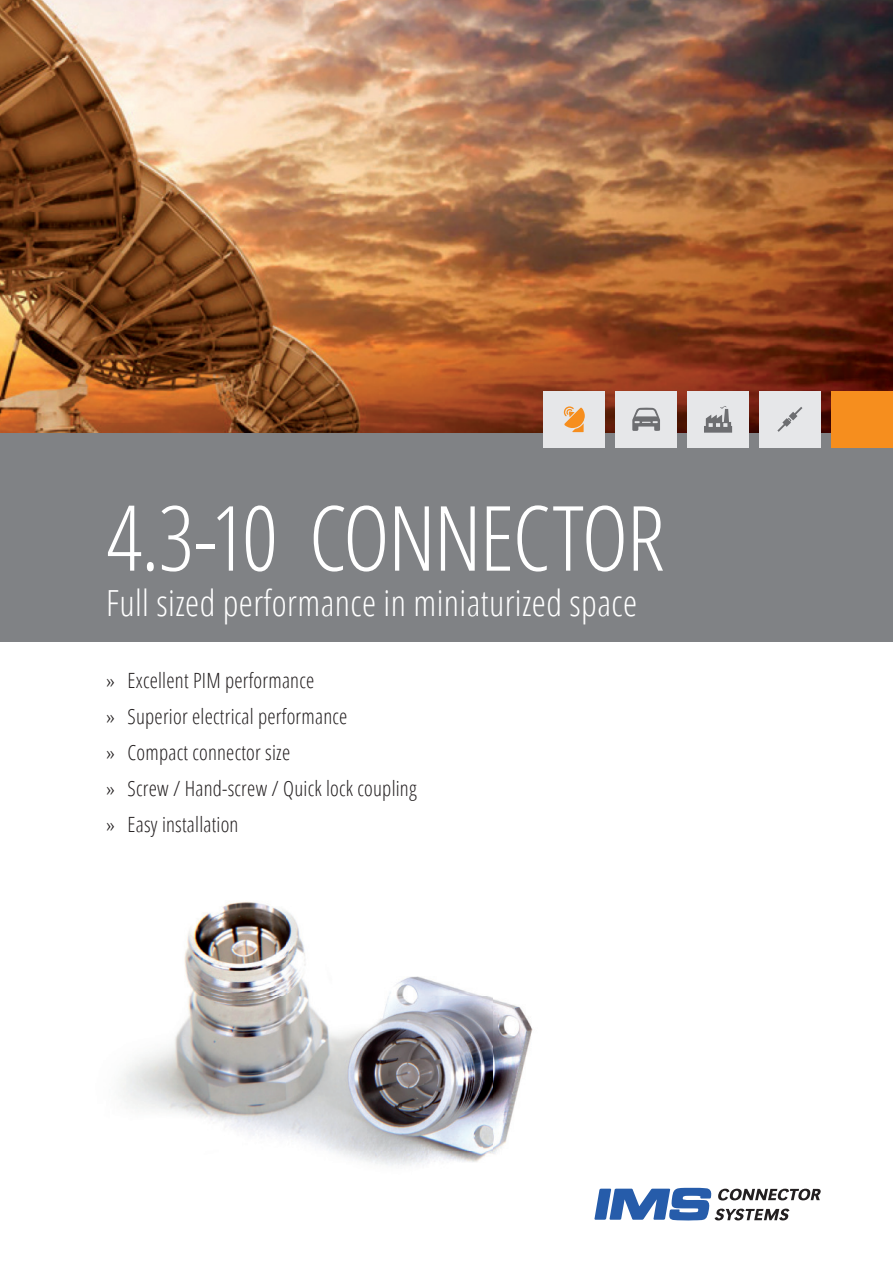
<style>
.page{position:relative;width:893px;height:1263px;background:#fff}
.page>*{position:absolute;margin:0;border:0;box-sizing:border-box;transform-origin:0 0}
.t1{font:300 90px "Open Sans Condensed";letter-spacing:-.025em;color:#fff}
.t2{font:300 36px "Open Sans Condensed";letter-spacing:.01em;color:#fff}
.t3{font:300 21px/36px "Open Sans Condensed";letter-spacing:.01em;color:#231f20}
</style>
<div class="page">
<img style="left:120px;top:902px;width:413px;height:264px">
<img style="left:0;top:0;width:893px;height:434px">
<div style="left:0;top:434px;width:893px;height:208px;background:#808285"></div>
<div style="left:543px;top:391px;width:62px;height:56px;background:#e6e7e9"></div>
<svg style="left:564px;top:406px;width:21px;height:26px"></svg>
<div style="left:615px;top:391px;width:62px;height:56px;background:#e6e7e9"></div>
<svg style="left:632px;top:408px;width:28px;height:23px"></svg>
<div style="left:687px;top:391px;width:62px;height:56px;background:#e6e7e9"></div>
<svg style="left:704px;top:406px;width:28px;height:27px"></svg>
<div style="left:759px;top:391px;width:62px;height:56px;background:#e6e7e9"></div>
<svg style="left:777px;top:407px;width:25px;height:25px"></svg>
<svg style="left:594px;top:1188px;width:227px;height:32px"></svg>
<div style="left:831px;top:391px;width:62px;height:56px;background:#f68e1e"></div>
<h1 class="t1" style="left:106px;top:502px;width:560px">4.3-10 CONNECTOR</h1>
<h2 class="t2" style="left:106px;top:588px;width:532px">Full sized performance in miniaturized space</h2>
<p class="t3" style="left:106px;top:664px;width:312px">» Excellent PIM performance<br>» Superior electrical performance<br>» Compact connector size<br>» Screw / Hand-screw / Quick lock coupling » Easy installation</p>
</div>
